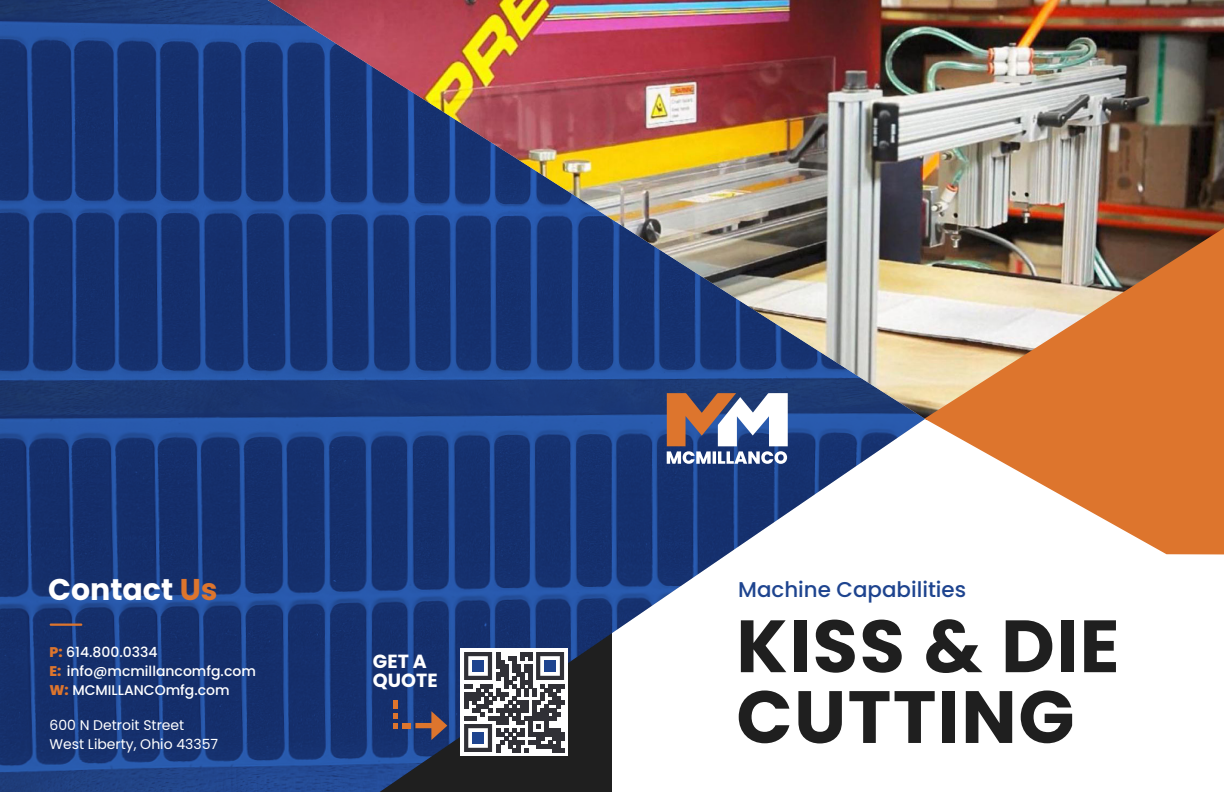
<style>
.page{position:relative;width:1224px;height:792px;background:#fff}
.page>*{position:absolute;margin:0;border:0;box-sizing:border-box;transform-origin:0 0}
.t1{font:700 73.9px/70.8px "Poppins";letter-spacing:.02em;color:#1f1f1f}
.t2{font:700 30px "Poppins";color:#fff}
.t3{font:500 21.4px "Poppins";color:#1e448f}
.t4{font:700 19px/19px "Poppins";color:#fff}
.t5{font:500 14px "Poppins";color:#fff}
.t6{font:14px "Poppins";color:#fff}
.s1{color:#dd752d}
.s2{font-weight:800;color:#dd752d}
</style>
<div class="page">
<img style="left:0;top:0;width:924px;height:792px">
<img style="left:268px;top:0;width:956px;height:420px">
<svg style="left:924px;top:228px;width:300px;height:326px;fill:#dd752d"></svg>
<svg style="left:667px;top:393px;width:121px;height:71px"></svg>
<hr style="left:50px;top:624px;width:32px;height:2px;background:#dd752d">
<svg style="left:371px;top:632px;width:241px;height:160px;background:#414b64"></svg>
<p class="t2" style="left:48px;top:572px;width:171px">Contact <span class="s1">Us</span></p>
<p class="t5" style="left:50px;top:644px;width:110px"><span class="s2">P:</span> 614.800.0334</p>
<p class="t5" style="left:50px;top:663px;width:208px"><span class="s2">E:</span> info@mcmillancomfg.com</p>
<p class="t5" style="left:50px;top:682px;width:182px"><span class="s2">W:</span> MCMILLANCOmfg.com</p>
<p class="t6" style="left:50px;top:717px;width:136px">600 N Detroit Street</p>
<p class="t6" style="left:50px;top:736px;width:170px">West Liberty, Ohio 43357</p>
<p class="t4" style="left:373px;top:652px;width:66px">GET A<br>QUOTE</p>
<p class="t3" style="left:738px;top:577px;width:229px">Machine Capabilities</p>
<p class="t1" style="left:736px;top:611px;width:385px">KISS &amp; DIE<br>CUTTING</p>
</div>
